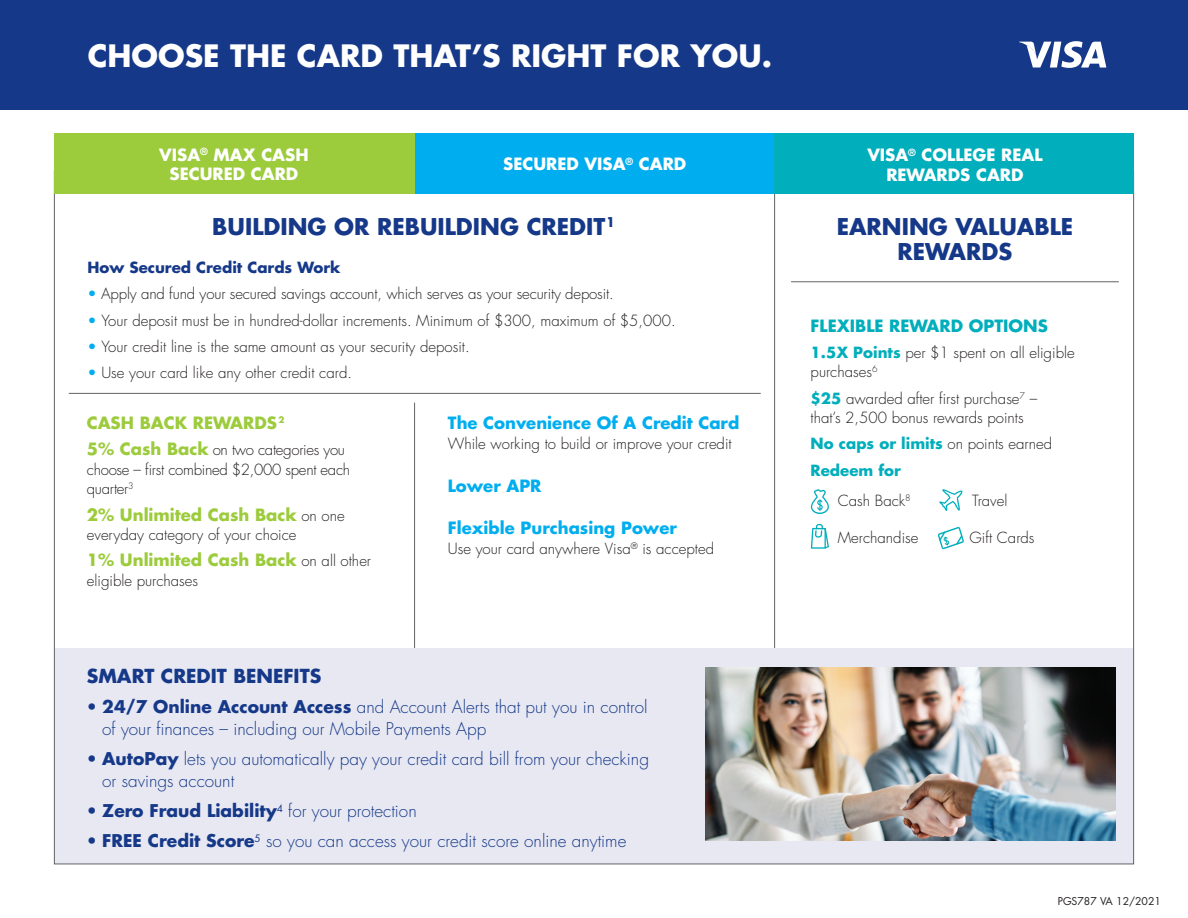
<style>
.page{position:relative;width:1188px;height:918px;background:#fff}
.page>*{position:absolute;margin:0;border:0;box-sizing:border-box;transform-origin:0 0}
.t1{font:700 30px "Futura Std";color:#fff}
.t2{font:700 22.5px/25.5px "Futura Std";color:#153888;text-align:center}
.t3{font:700 18.9px "Futura Std";color:#153888}
.t4{font:300 17.1px/22.2px "Futura Std";color:#153888}
.t5{font:700 17.1px "Futura Std";color:#153888}
.t6{font:700 16.5px "Futura Std";color:#9ccb3b}
.t7{font:700 16.5px/19.5px "Futura Std";color:#fff;text-align:center}
.t8{font:700 16.5px "Futura Std";color:#00aeef}
.t9{font:700 16.5px "Futura Std";color:#00aebc}
.t10{font:300 15px/19.5px "Futura Std";color:#231f20}
.t11{font:300 15px/19.5px "Futura Std";letter-spacing:-.02em;color:#231f20}
.t12{font:700 15px "Futura Std";color:#00aebc}
.t13{font:700 15px "Futura Std";color:#153888}
.t14{font:10.5px "Futura Std";color:#231f20}
.s1{color:#00aeef}
.s2{font-weight:700;font-size:16.5px;color:#9ccb3b}
.s3{font-weight:300;font-size:15px;color:#231f20}
.s4{font-weight:400}
.s5{font-weight:700}
.s6{font-weight:300}
.s7{font-weight:700;color:#00aebc}
.s8{font-weight:300;color:#231f20}
</style>
<div class="page">
<div style="left:54px;top:648px;width:1080px;height:216px;background:#e7e8f2"></div>
<hr style="left:774px;top:158px;width:1px;height:490px;background:#636366">
<div style="left:413px;top:133px;width:365px;height:61px;background:#00aeef"></div>
<hr style="left:414px;top:403px;width:1px;height:245px;background:#636366">
<div style="left:54px;top:133px;width:361px;height:61px;background:#9ccb3b"></div>
<div style="left:775px;top:133px;width:359px;height:61px;background:#00aebc"></div>
<svg style="left:811px;top:524px;width:18px;height:25px"></svg>
<svg style="left:810px;top:489px;width:19px;height:25px"></svg>
<svg style="left:938px;top:527px;width:26px;height:22px"></svg>
<svg style="left:939px;top:489px;width:23px;height:22px"></svg>
<hr style="left:791px;top:281px;width:328px;height:1px;background:#636366">
<hr style="left:69px;top:393px;width:692px;height:1px;background:#636366">
<img style="left:705px;top:668px;width:411px;height:173px">
<div style="left:0;top:0;width:1188px;height:109px;background:#153888"></div>
<svg style="left:1019px;top:41px;width:87px;height:27px"></svg>
<p class="t1" style="left:88px;top:36px;width:686px">CHOOSE THE CARD THAT’S RIGHT FOR YOU.</p>
<p class="t7" style="left:159px;top:145px;width:151px">VISA<sup>®</sup> MAX CASH<br>SECURED CARD</p>
<p class="t7" style="left:503px;top:154px;width:185px">SECURED VISA<sup>®</sup> CARD</p>
<p class="t2" style="left:212px;top:213px;width:404px">BUILDING OR REBUILDING CREDIT<sup>1</sup></p>
<p class="t13" style="left:87px;top:257px;width:255px">How Secured Credit Cards Work</p>
<p class="t10" style="left:87px;top:284px;width:528px"><span class="s1">•</span> Apply and fund your secured savings account, which serves as your security deposit.</p>
<p class="t10" style="left:87px;top:311px;width:590px"><span class="s1">•</span> Your deposit must be in hundred-dollar increments. Minimum of $300, maximum of $5,000.</p>
<p class="t10" style="left:87px;top:337px;width:384px"><span class="s1">•</span> Your credit line is the same amount as your security deposit.</p>
<p class="t10" style="left:87px;top:363px;width:266px"><span class="s1">•</span> Use your card like any other credit card.</p>
<p class="t6" style="left:87px;top:412px;width:199px">CASH BACK REWARDS <sup>2</sup></p>
<p class="t11" style="left:87px;top:441px;width:265px"><span class="s2">5% Cash Back</span> on two categories you choose – first combined $2,000 spent each quarter<sup>3</sup></p>
<p class="t6" style="left:87px;top:503px;width:259px">2% Unlimited Cash Back <span class="s3">on one</span></p>
<p class="t10" style="left:87px;top:525px;width:211px">everyday category of your choice</p>
<p class="t6" style="left:87px;top:549px;width:286px">1% Unlimited Cash Back <span class="s3">on all other</span></p>
<p class="t10" style="left:87px;top:571px;width:113px">eligible purchases</p>
<p class="t8" style="left:448px;top:412px;width:293px">The Convenience Of A Credit Card</p>
<p class="t10" style="left:448px;top:434px;width:285px">While working to build or improve your credit</p>
<p class="t8" style="left:448px;top:475px;width:95px">Lower APR</p>
<p class="t8" style="left:448px;top:517px;width:231px">Flexible Purchasing Power</p>
<p class="t10" style="left:448px;top:539px;width:268px">Use your card anywhere Visa<sup>®</sup> is accepted</p>
<p class="t3" style="left:87px;top:663px;width:236px">SMART CREDIT BENEFITS</p>
<p class="t4" style="left:102px;top:696px;width:547px;text-indent:-15px"><span class="s4">•</span> <span class="s5">24/7 Online Account Access</span> and Account Alerts that put you in control of your finances – including our Mobile Payments App</p>
<p class="t4" style="left:102px;top:748px;width:548px;text-indent:-15px"><span class="s4">•</span> <span class="s5">AutoPay</span> lets you automatically pay your credit card bill from your checking or savings account</p>
<p class="t5" style="left:87px;top:800px;width:331px"><span class="s4">•</span> Zero Fraud Liability<sup>4</sup> <span class="s6">for your protection</span></p>
<p class="t4" style="left:87px;top:831px;width:541px"><span class="s4">•</span> <span class="s5">FREE Credit Score</span><sup>5</sup> so you can access your credit score online anytime</p>
<p class="t7" style="left:867px;top:145px;width:177px">VISA<sup>®</sup> COLLEGE REAL<br>REWARDS CARD</p>
<p class="t2" style="left:837px;top:213px;width:238px">EARNING VALUABLE<br>REWARDS</p>
<p class="t9" style="left:811px;top:315px;width:239px">FLEXIBLE REWARD OPTIONS</p>
<p class="t10" style="left:811px;top:343px;width:266px"><span class="s7">1.5X Points</span> per $1 spent on all eligible purchases<sup>6</sup></p>
<p class="t10" style="left:811px;top:389px;width:228px"><span class="s7">$25</span> awarded after first purchase<sup>7</sup> – that’s 2,500 bonus rewards points</p>
<p class="t12" style="left:811px;top:434px;width:243px">No caps or limits <span class="s8">on points earned</span></p>
<p class="t12" style="left:811px;top:460px;width:92px">Redeem for</p>
<p class="t10" style="left:838px;top:491px;width:74px">Cash Back<sup>8</sup></p>
<p class="t10" style="left:972px;top:491px;width:37px">Travel</p>
<p class="t10" style="left:838px;top:528px;width:82px">Merchandise</p>
<p class="t10" style="left:970px;top:528px;width:66px">Gift Cards</p>
<p class="t14" style="left:1058px;top:894px;width:105px">PGS787 VA 12/2021</p>
</div>
